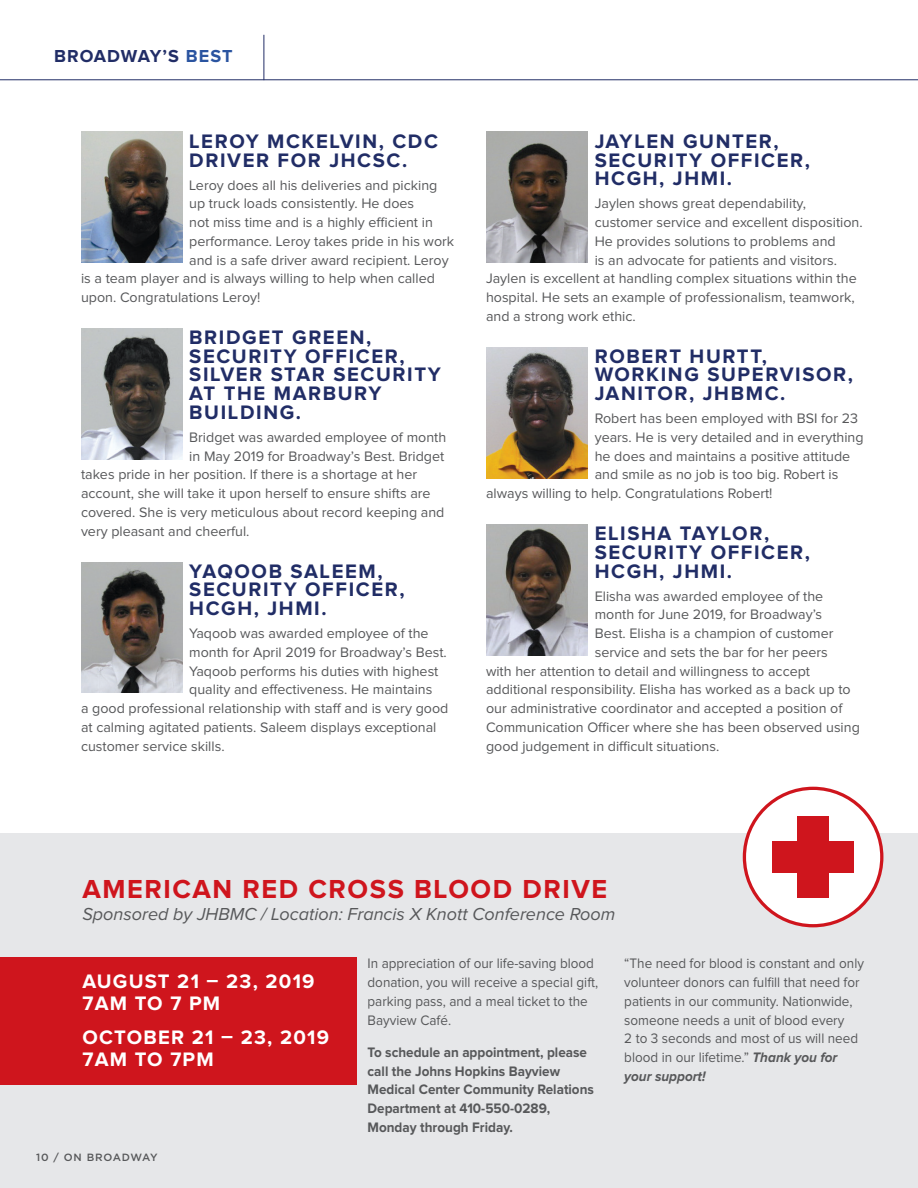
<style>
.page{position:relative;width:918px;height:1188px;background:#fff}
.page>*{position:absolute;margin:0;border:0;box-sizing:border-box;transform-origin:0 0}
.t1{font:700 27px "Proxima Nova";letter-spacing:.06em;color:#cf151d}
.Header_-_Kudos{font:700 20.25px/18.8px "Proxima Nova";letter-spacing:.08em;color:#212d66}
.Header_-_Kudos-2{font:700 20.25px "Proxima Nova";letter-spacing:.06em;color:#fff}
.Subhead{font:italic 18px "Proxima Nova";color:#57585a}
.t2{font:700 18px "Proxima Nova";letter-spacing:.055em;color:#212d66}
.Body_Copy_-_Kudos{font:14.25px "Proxima Nova";color:#57585a}
.Body_Copy{font:14.25px/18.8px "Proxima Nova";color:#57585a;scale:.95 1}
.Body_Copy-2{font:700 14.25px/18.8px "Proxima Nova";color:#57585a;scale:.95 1}
.t3{font:500 10.5px "Gotham";letter-spacing:.08em;color:#57585a}
.s1{color:#2a54a0}
.s2{font-weight:700;font-style:italic}
</style>
<div class="page">
<div style="left:0;top:834px;width:918px;height:354px;background:#e6e7e9"></div>
<div style="left:0;top:957px;width:357px;height:127px;background:#cf151d"></div>
<div style="left:744px;top:788px;width:138px;height:138px;background:#fff;border-radius:50%"></div>
<div style="left:743px;top:787px;width:140px;height:140px;border:3px solid #cf151d;border-radius:50%"></div>
<div style="left:798px;top:816px;width:31px;height:82px;background:#cf151d"></div>
<div style="left:772px;top:841px;width:82px;height:32px;background:#cf151d"></div>
<hr style="left:264px;top:35px;width:1px;height:45px;background:#212d66">
<hr style="left:0;top:79px;width:918px;height:1px;background:#212d66">
<img style="left:81px;top:132px;width:102px;height:130px">
<img style="left:486px;top:132px;width:102px;height:130px">
<img style="left:486px;top:348px;width:102px;height:130px">
<img style="left:486px;top:525px;width:102px;height:131px">
<img style="left:81px;top:329px;width:102px;height:131px">
<img style="left:81px;top:562px;width:102px;height:131px">
<p class="t2" style="left:54px;top:48px;width:180px">BROADWAY’S <span class="s1">BEST</span></p>
<p class="Header_-_Kudos" style="left:189px;top:133px;width:250px">LEROY MCKELVIN, CDC<br>DRIVER FOR JHCSC.</p>
<p class="Body_Copy_-_Kudos" style="left:189px;top:178px;width:250px">Leroy does all his deliveries and picking</p>
<p class="Body_Copy_-_Kudos" style="left:189px;top:197px;width:226px">up truck loads consistently. He does</p>
<p class="Body_Copy_-_Kudos" style="left:189px;top:216px;width:245px">not miss time and is a highly efficient in</p>
<p class="Body_Copy_-_Kudos" style="left:189px;top:235px;width:267px">performance. Leroy takes pride in his work</p>
<p class="Body_Copy_-_Kudos" style="left:189px;top:253px;width:261px">and is a safe driver award recipient. Leroy</p>
<p class="Body_Copy_-_Kudos" style="left:81px;top:272px;width:355px">is a team player and is always willing to help when called</p>
<p class="Body_Copy_-_Kudos" style="left:81px;top:291px;width:181px">upon. Congratulations Leroy!</p>
<p class="Header_-_Kudos" style="left:189px;top:329px;width:253px">BRIDGET GREEN,<br>SECURITY OFFICER,<br>SILVER STAR SECURITY<br>AT THE MARBURY<br>BUILDING.</p>
<p class="Body_Copy_-_Kudos" style="left:189px;top:431px;width:259px">Bridget was awarded employee of month</p>
<p class="Body_Copy_-_Kudos" style="left:189px;top:449px;width:257px">in May 2019 for Broadway’s Best. Bridget</p>
<p class="Body_Copy_-_Kudos" style="left:81px;top:468px;width:338px">takes pride in her position. If there is a shortage at her</p>
<p class="Body_Copy_-_Kudos" style="left:81px;top:487px;width:351px">account, she will take it upon herself to ensure shifts are</p>
<p class="Body_Copy_-_Kudos" style="left:81px;top:506px;width:365px">covered. She is very meticulous about record keeping and</p>
<p class="Body_Copy_-_Kudos" style="left:81px;top:524px;width:170px">very pleasant and cheerful.</p>
<p class="Header_-_Kudos" style="left:189px;top:562px;width:217px">YAQOOB SALEEM,<br>SECURITY OFFICER,<br>HCGH, JHMI.</p>
<p class="Body_Copy_-_Kudos" style="left:189px;top:627px;width:241px">Yaqoob was awarded employee of the</p>
<p class="Body_Copy_-_Kudos" style="left:189px;top:646px;width:259px">month for April 2019 for Broadway’s Best.</p>
<p class="Body_Copy_-_Kudos" style="left:189px;top:664px;width:251px">Yaqoob performs his duties with highest</p>
<p class="Body_Copy_-_Kudos" style="left:189px;top:683px;width:245px">quality and effectiveness. He maintains</p>
<p class="Body_Copy_-_Kudos" style="left:81px;top:702px;width:369px">a good professional relationship with staff and is very good</p>
<p class="Body_Copy_-_Kudos" style="left:81px;top:721px;width:357px">at calming agitated patients. Saleem displays exceptional</p>
<p class="Body_Copy_-_Kudos" style="left:81px;top:739px;width:145px">customer service skills.</p>
<p class="Header_-_Kudos" style="left:595px;top:133px;width:217px">JAYLEN GUNTER,<br>SECURITY OFFICER,<br>HCGH, JHMI.</p>
<p class="Body_Copy_-_Kudos" style="left:595px;top:197px;width:213px">Jaylen shows great dependability,</p>
<p class="Body_Copy_-_Kudos" style="left:595px;top:216px;width:269px">customer service and excellent disposition.</p>
<p class="Body_Copy_-_Kudos" style="left:595px;top:235px;width:243px">He provides solutions to problems and</p>
<p class="Body_Copy_-_Kudos" style="left:595px;top:253px;width:244px">is an advocate for patients and visitors.</p>
<p class="Body_Copy_-_Kudos" style="left:486px;top:272px;width:372px">Jaylen is excellent at handling complex situations within the</p>
<p class="Body_Copy_-_Kudos" style="left:486px;top:291px;width:370px">hospital. He sets an example of professionalism, teamwork,</p>
<p class="Body_Copy_-_Kudos" style="left:486px;top:310px;width:151px">and a strong work ethic.</p>
<p class="Header_-_Kudos" style="left:595px;top:347px;width:260px">ROBERT HURTT,<br>WORKING SUPERVISOR,<br>JANITOR, JHBMC.</p>
<p class="Body_Copy_-_Kudos" style="left:595px;top:412px;width:265px">Robert has been employed with BSI for 23</p>
<p class="Body_Copy_-_Kudos" style="left:595px;top:431px;width:270px">years. He is very detailed and in everything</p>
<p class="Body_Copy_-_Kudos" style="left:595px;top:449px;width:257px">he does and maintains a positive attitude</p>
<p class="Body_Copy_-_Kudos" style="left:595px;top:468px;width:245px">and smile as no job is too big. Robert is</p>
<p class="Body_Copy_-_Kudos" style="left:486px;top:487px;width:288px">always willing to help. Congratulations Robert!</p>
<p class="Header_-_Kudos" style="left:595px;top:525px;width:217px">ELISHA TAYLOR,<br>SECURITY OFFICER,<br>HCGH, JHMI.</p>
<p class="Body_Copy_-_Kudos" style="left:595px;top:589px;width:230px">Elisha was awarded employee of the</p>
<p class="Body_Copy_-_Kudos" style="left:595px;top:608px;width:229px">month for June 2019, for Broadway’s</p>
<p class="Body_Copy_-_Kudos" style="left:595px;top:627px;width:240px">Best. Elisha is a champion of customer</p>
<p class="Body_Copy_-_Kudos" style="left:595px;top:646px;width:235px">service and sets the bar for her peers</p>
<p class="Body_Copy_-_Kudos" style="left:486px;top:664px;width:326px">with her attention to detail and willingness to accept</p>
<p class="Body_Copy_-_Kudos" style="left:486px;top:683px;width:366px">additional responsibility. Elisha has worked as a back up to</p>
<p class="Body_Copy_-_Kudos" style="left:486px;top:702px;width:358px">our administrative coordinator and accepted a position of</p>
<p class="Body_Copy_-_Kudos" style="left:486px;top:721px;width:375px">Communication Officer where she has been observed using</p>
<p class="Body_Copy_-_Kudos" style="left:486px;top:739px;width:235px">good judgement in difficult situations.</p>
<p class="t1" style="left:82px;top:876px;width:526px">AMERICAN RED CROSS BLOOD DRIVE</p>
<p class="Subhead" style="left:82px;top:905px;width:534px">Sponsored by JHBMC / Location: Francis X Knott Conference Room</p>
<p class="Body_Copy" style="left:368px;top:955px;width:244px">In appreciation of our life-saving blood donation, you will receive a special gift, parking pass, and a meal ticket to the Bayview Café.</p>
<p class="Body_Copy-2" style="left:368px;top:1043px;width:240px">To schedule an appointment, please call the Johns Hopkins Bayview<br>Medical Center Community Relations<br>Department at 410-550-0289,<br>Monday through Friday.</p>
<p class="Header_-_Kudos-2" style="left:82px;top:972px;width:234px">AUGUST 21 – 23, 2019</p>
<p class="Header_-_Kudos-2" style="left:82px;top:994px;width:139px">7AM TO 7 PM</p>
<p class="Header_-_Kudos-2" style="left:82px;top:1028px;width:248px">OCTOBER 21 – 23, 2019</p>
<p class="Header_-_Kudos-2" style="left:82px;top:1050px;width:133px">7AM TO 7PM</p>
<p class="t3" style="left:36px;top:1151px;width:123px">10 / ON BROADWAY</p>
<p class="Body_Copy" style="left:624px;top:955px;width:254px">“The need for blood is constant and only volunteer donors can fulfill that need for patients in our community. Nationwide, someone needs a unit of blood every<br>2 to 3 seconds and most of us will need blood in our lifetime.” <span class="s2">Thank you for your support!</span></p>
</div>
